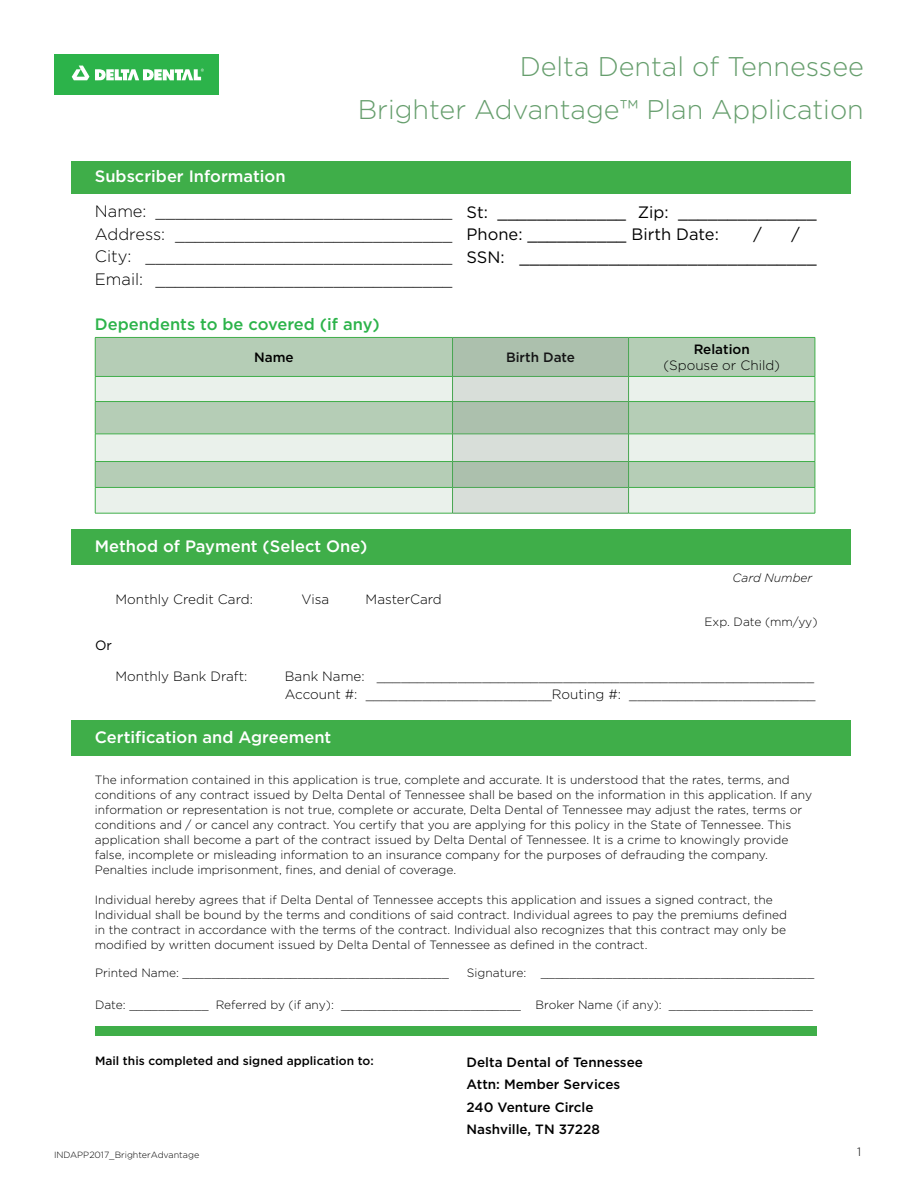
<style>
.page{position:relative;width:918px;height:1188px;background:#fff}
.page>*{position:absolute;margin:0;border:0;box-sizing:border-box;transform-origin:0 0}
.t1{font:300 27px/43.5px "Gotham";color:#669e6d;text-align:right}
.t2{font:300 16.5px/22.5px "Gotham";color:#000;text-align:justify}
.t3{font:16.5px/22.5px "Gotham";color:#000}
.t4{font:500 16.5px "Gotham";color:#fff}
.t5{font:500 16.5px "Gotham";color:#2cb34a}
.t6{font:300 13.5px/18px "Gotham";color:#000}
.t7{font:500 13.5px/22.5px "Gotham";color:#000}
.t8{font:13.5px "Gotham";color:#000}
.t9{font:300 12px/15px "Gotham";color:#000}
.t10{font:500 12px "Gotham";color:#000}
.t11{font:italic 300 12px "Gotham";color:#000}
.t12{font:300 9px "Gotham";color:#000}
.s1{color:#fff}
</style>
<div class="page">
<div style="left:54px;top:55px;width:165px;height:40px;background:#2cb34a"></div>
<svg style="left:72px;top:66px;width:17px;height:14px"></svg>
<svg style="left:95px;top:69px;width:109px;height:12px"></svg>
<div style="left:71px;top:162px;width:779px;height:32px;background:#3fae49"></div>
<div style="left:71px;top:529px;width:779px;height:36px;background:#3fae49"></div>
<div style="left:95px;top:1026px;width:722px;height:9px;background:#3fae49"></div>
<div style="left:96px;top:338px;width:719px;height:38px;background:#b5cdb6"></div>
<svg style="left:96px;top:377px;width:719px;height:136px;background:#d1e1d2"></svg>
<hr style="left:95px;top:337px;width:358px;height:1px;background:#3fae49">
<hr style="left:95px;top:338px;width:1px;height:38px;background:#3fae49">
<hr style="left:452px;top:338px;width:1px;height:38px;background:#3fae49">
<hr style="left:629px;top:337px;width:186px;height:1px;background:#3fae49">
<hr style="left:815px;top:338px;width:1px;height:38px;background:#3fae49">
<hr style="left:95px;top:376px;width:358px;height:1px;background:#3fae49">
<svg style="left:95px;top:377px;width:1px;height:24px"></svg>
<svg style="left:452px;top:377px;width:1px;height:24px"></svg>
<hr style="left:629px;top:376px;width:186px;height:1px;background:#3fae49">
<svg style="left:815px;top:377px;width:1px;height:24px"></svg>
<hr style="left:95px;top:401px;width:358px;height:1px;background:#3fae49">
<hr style="left:95px;top:402px;width:1px;height:32px;background:#3fae49">
<hr style="left:452px;top:402px;width:1px;height:32px;background:#3fae49">
<hr style="left:629px;top:401px;width:186px;height:1px;background:#3fae49">
<hr style="left:815px;top:402px;width:1px;height:32px;background:#3fae49">
<hr style="left:95px;top:434px;width:358px;height:1px;background:#3fae49">
<hr style="left:629px;top:434px;width:186px;height:1px;background:#3fae49">
<hr style="left:95px;top:461px;width:358px;height:1px;background:#3fae49">
<hr style="left:629px;top:461px;width:186px;height:1px;background:#3fae49">
<hr style="left:95px;top:487px;width:358px;height:1px;background:#3fae49">
<svg style="left:95px;top:434px;width:1px;height:79px"></svg>
<svg style="left:452px;top:434px;width:1px;height:79px"></svg>
<hr style="left:629px;top:487px;width:186px;height:1px;background:#3fae49">
<svg style="left:815px;top:434px;width:1px;height:79px"></svg>
<hr style="left:95px;top:513px;width:358px;height:1px;background:#3fae49">
<hr style="left:629px;top:513px;width:186px;height:1px;background:#3fae49">
<div style="left:71px;top:720px;width:779px;height:36px;background:#3fae49"></div>
<svg style="left:453px;top:337px;width:176px;height:177px;background:#bacbbb"></svg>
<h2 class="t4" style="left:95px;top:165px;width:192px">Subscriber Information</h2>
<h1 class="t1" style="left:358px;top:44px;width:508px">Delta Dental of Tennessee<br>Brighter Advantage™ Plan Application</h1>
<h2 class="t2" style="left:95px;top:199px;width:359px">Name: ______________________________ Address: ____________________________ City: _______________________________ Email: ______________________________</h2>
<h2 class="t5" style="left:95px;top:314px;width:291px">Dependents to be covered (if any)<span class="s1">:</span></h2>
<p class="t7" style="left:254px;top:346px;width:41px">Name</p>
<p class="t7" style="left:506px;top:346px;width:71px">Birth Date</p>
<h2 class="t3" style="left:467px;top:200px;width:352px">St: _____________ Zip: ______________<br>Phone: __________ Birth Date:</h2>
<h2 class="t3" style="left:467px;top:223px;width:352px;text-indent:325px">/<br>SSN: ______________________________</h2>
<h2 class="t3" style="left:754px;top:223px;width:10px">/</h2>
<p class="t7" style="left:694px;top:338px;width:58px">Relation</p>
<p class="t6" style="left:663px;top:356px;width:118px">(Spouse or Child)</p>
<h2 class="t4" style="left:95px;top:535px;width:274px">Method of Payment (Select One)</h2>
<p class="t6" style="left:116px;top:590px;width:139px">Monthly Credit Card:</p>
<p class="t6" style="left:302px;top:590px;width:29px">Visa</p>
<p class="t6" style="left:366px;top:590px;width:78px">MasterCard</p>
<p class="t8" style="left:95px;top:636px;width:18px">Or</p>
<p class="t11" style="left:733px;top:571px;width:81px">Card Number</p>
<p class="t9" style="left:705px;top:614px;width:114px">Exp. Date (mm/yy)</p>
<p class="t6" style="left:116px;top:667px;width:133px">Monthly Bank Draft:</p>
<p class="t6" style="left:285px;top:667px;width:532px">Bank Name: ______________________________________________________<br>Account #: _______________________Routing #: _______________________</p>
<h2 class="t4" style="left:95px;top:726px;width:238px">Certification and Agreement</h2>
<p class="t9" style="left:95px;top:772px;width:719px">The information contained in this application is true, complete and accurate. It is understood that the rates, terms, and conditions of any contract issued by Delta Dental of Tennessee shall be based on the information in this application. If any information or representation is not true, complete or accurate, Delta Dental of Tennessee may adjust the rates, terms or conditions and / or cancel any contract. You certify that you are applying for this policy in the State of Tennessee. This application shall become a part of the contract issued by Delta Dental of Tennessee. It is a crime to knowingly provide false, incomplete or misleading information to an insurance company for the purposes of defrauding the company.<br>Penalties include imprisonment, fines, and denial of coverage.</p>
<p class="t9" style="left:95px;top:892px;width:694px">Individual hereby agrees that if Delta Dental of Tennessee accepts this application and issues a signed contract, the Individual shall be bound by the terms and conditions of said contract. Individual agrees to pay the premiums defined in the contract in accordance with the terms of the contract. Individual also recognizes that this contract may only be modified by written document issued by Delta Dental of Tennessee as defined in the contract.</p>
<p class="t9" style="left:95px;top:965px;width:355px">Printed Name: _____________________________________</p>
<p class="t9" style="left:467px;top:965px;width:349px">Signature: ______________________________________</p>
<p class="t9" style="left:95px;top:997px;width:719px">Date: ___________ Referred by (if any): _________________________ Broker Name (if any): ____________________</p>
<p class="t10" style="left:95px;top:1053px;width:280px">Mail this completed and signed application to:</p>
<p class="t7" style="left:467px;top:1050px;width:178px">Delta Dental of Tennessee<br>Attn: Member Services<br>240 Venture Circle<br>Nashville, TN 37228</p>
<p class="t12" style="left:54px;top:1149px;width:147px">INDAPP2017_BrighterAdvantage</p>
<p class="t9" style="left:857px;top:1144px;width:6px">1</p>
</div>
